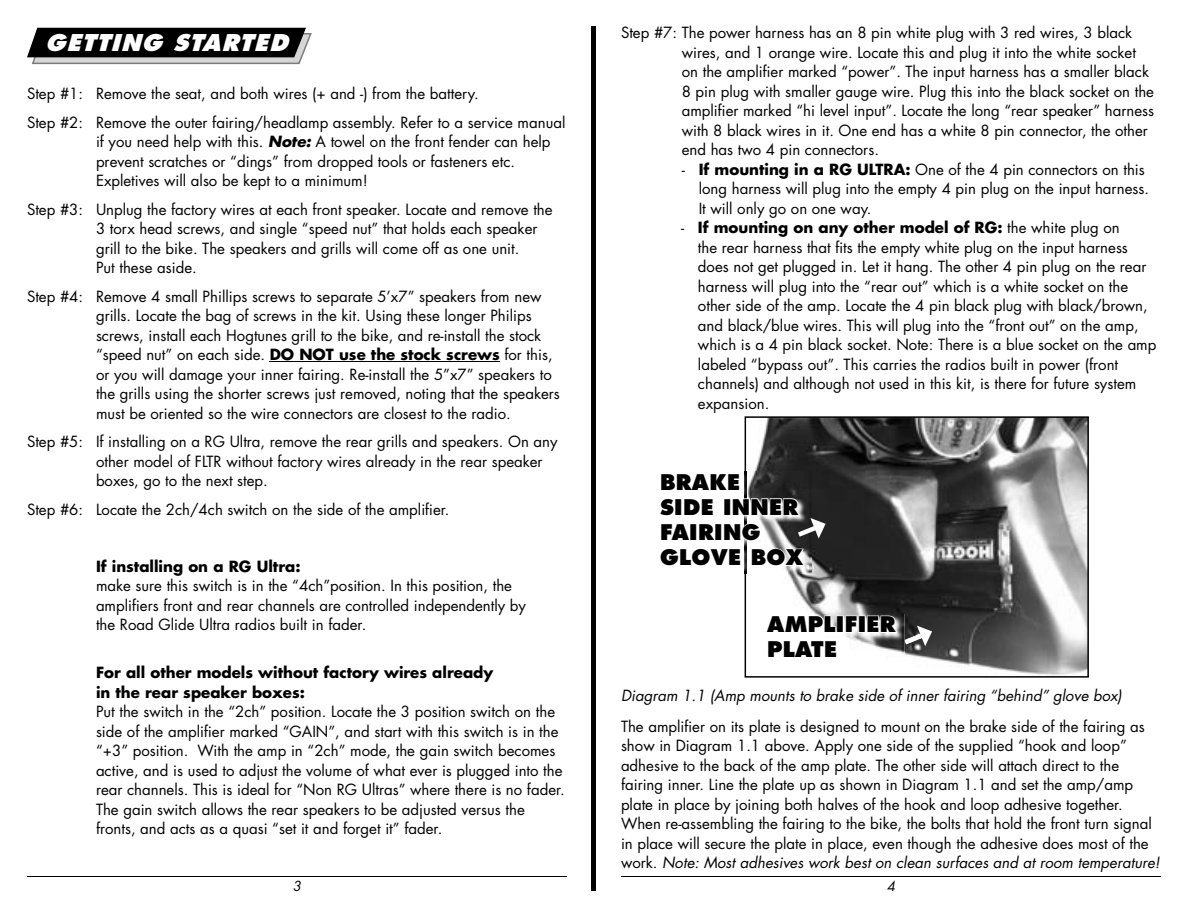
<style>
.page{position:relative;width:1188px;height:918px;background:#fff}
.page>*{position:absolute;margin:0;border:0;box-sizing:border-box;transform-origin:0 0}
.t1{font:italic 800 22.5px "Futura";color:#fff}
.t2{font:800 21px/25.2px "Futura";letter-spacing:.015em;color:#000}
.t3{font:15px/19.5px "Futura";color:#000}
.t4{font:700 15px/19.5px "Futura";color:#000}
.t5{font:italic 15px "Futura";color:#000}
.t6{font:italic 13.5px "Futura";color:#000}
.s1{font-weight:700;font-style:italic}
.s2{font-weight:700}
.s3{font-style:italic}
</style>
<div class="page">
<hr style="left:592px;top:27px;width:4px;height:864px;background:#000">
<svg style="left:27px;top:28px;width:285px;height:36px;background:#2f2f2f"></svg>
<hr style="left:270px;top:361px;width:230px;height:1px;background:#000">
<hr style="left:27px;top:876px;width:540px;height:1px;background:#000">
<hr style="left:621px;top:877px;width:540px;height:1px;background:#000">
<svg style="left:745px;top:416px;width:344px;height:262px"></svg>
<img style="left:766px;top:614px;width:139px;height:52px">
<svg style="left:765px;top:595px;width:72px;height:39px"></svg>
<div style="left:837px;top:616px;width:7px;height:17px;border:2px solid #fff"></div>
<svg style="left:845px;top:615px;width:13px;height:19px"></svg>
<div style="left:858px;top:616px;width:8px;height:17px;border:2px solid #fff"></div>
<svg style="left:866px;top:615px;width:66px;height:31px"></svg>
<svg style="left:767px;top:640px;width:71px;height:19px"></svg>
<img style="left:744px;top:472px;width:68px;height:101px">
<img style="left:745px;top:472px;width:1px;height:101px">
<svg style="left:744px;top:497px;width:82px;height:70px"></svg>
<h1 class="t1" style="left:45px;top:29px;width:252px">GETTING STARTED</h1>
<p class="t3" style="left:27px;top:80px;width:540px;line-height:28.5px">Step #1: Remove the seat, and both wires (+ and -) from the battery.<br>Step #2: Remove the outer fairing/headlamp assembly. Refer to a service manual</p>
<p class="t3" style="left:96px;top:132px;width:456px">if you need help with this. <span class="s1">Note:</span> A towel on the front fender can help prevent scratches or “dings” from dropped tools or fasteners etc.<br>Expletives will also be kept to a minimum!</p>
<p class="t3" style="left:96px;top:200px;width:458px;text-indent:-69px">Step #3: Unplug the factory wires at each front speaker. Locate and remove the 3 torx head screws, and single “speed nut” that holds each speaker grill to the bike. The speakers and grills will come off as one unit.<br>Put these aside.</p>
<p class="t3" style="left:96px;top:287px;width:465px;text-indent:-69px">Step #4: Remove 4 small Phillips screws to separate 5’x7” speakers from new grills. Locate the bag of screws in the kit. Using these longer Philips screws, install each Hogtunes grill to the bike, and re-install the stock “speed nut” on each side. <span class="s2">DO NOT use the stock screws</span> for this, or you will damage your inner fairing. Re-install the 5”x7” speakers to the grills using the shorter screws just removed, noting that the speakers must be oriented so the wire connectors are closest to the radio.</p>
<p class="t3" style="left:96px;top:432px;width:463px;text-indent:-69px">Step #5: If installing on a RG Ultra, remove the rear grills and speakers. On any other model of FLTR without factory wires already in the rear speaker boxes, go to the next step.</p>
<p class="t3" style="left:27px;top:500px;width:424px">Step #6: Locate the 2ch/4ch switch on the side of the amplifier.</p>
<p class="t4" style="left:96px;top:556px;width:206px">If installing on a RG Ultra:</p>
<p class="t3" style="left:96px;top:576px;width:432px">make sure this switch is in the “4ch”position. In this position, the amplifiers front and rear channels are controlled independently by the Road Glide Ultra radios built in fader.</p>
<p class="t4" style="left:96px;top:663px;width:399px">For all other models without factory wires already in the rear speaker boxes:</p>
<p class="t3" style="left:96px;top:702px;width:470px">Put the switch in the “2ch” position. Locate the 3 position switch on the side of the amplifier marked “GAIN”, and start with this switch is in the “+3” position. With the amp in “2ch” mode, the gain switch becomes active, and is used to adjust the volume of what ever is plugged into the rear channels. This is ideal for “Non RG Ultras” where there is no fader.<br>The gain switch allows the rear speakers to be adjusted versus the fronts, and acts as a quasi “set it and forget it” fader.</p>
<p class="t3" style="left:682px;top:23px;width:474px;text-indent:-61px">Step #7: The power harness has an 8 pin white plug with 3 red wires, 3 black wires, and 1 orange wire. Locate this and plug it into the white socket on the amplifier marked “power”. The input harness has a smaller black 8 pin plug with smaller gauge wire. Plug this into the black socket on the amplifier marked “hi level input”. Locate the long “rear speaker” harness with 8 black wires in it. One end has a white 8 pin connector, the other end has two 4 pin connectors.</p>
<p class="t3" style="left:699px;top:160px;width:452px;text-indent:-17px">- <span class="s2">If mounting in a RG ULTRA:</span> One of the 4 pin connectors on this long harness will plug into the empty 4 pin plug on the input harness.<br>It will only go on one way.</p>
<p class="t3" style="left:698px;top:218px;width:460px;text-indent:-17px">- <span class="s2">If mounting on any other model of RG:</span> the white plug on<br>the rear harness that fits the empty white plug on the input harness does not get plugged in. Let it hang. The other 4 pin plug on the rear harness will plug into the “rear out” which is a white socket on the other side of the amp. Locate the 4 pin black plug with black/brown, and black/blue wires. This will plug into the “front out” on the amp, which is a 4 pin black socket. Note: There is a blue socket on the amp labeled “bypass out”. This carries the radios built in power (front channels) and although not used in this kit, is there for future system expansion.</p>
<h2 class="t2" style="left:660px;top:469px;width:145px">BRAKE<br>SIDE INNER<br>FAIRING<br>GLOVE BOX</h2>
<h2 class="t2" style="left:767px;top:612px;width:130px">AMPLIFIER<br>PLATE</h2>
<p class="t5" style="left:621px;top:686px;width:502px">Diagram 1.1 (Amp mounts to brake side of inner fairing “behind” glove box)</p>
<p class="t3" style="left:621px;top:717px;width:540px">The amplifier on its plate is designed to mount on the brake side of the fairing as show in Diagram 1.1 above. Apply one side of the supplied “hook and loop” adhesive to the back of the amp plate. The other side will attach direct to the fairing inner. Line the plate up as shown in Diagram 1.1 and set the amp/amp plate in place by joining both halves of the hook and loop adhesive together.<br>When re-assembling the fairing to the bike, the bolts that hold the front turn signal in place will secure the plate in place, even though the adhesive does most of the work. <span class="s3">Note: Most adhesives work best on clean surfaces and at room temperature!</span></p>
<p class="t6" style="left:293px;top:877px;width:10px">3</p>
<p class="t6" style="left:887px;top:878px;width:10px">4</p>
</div>
